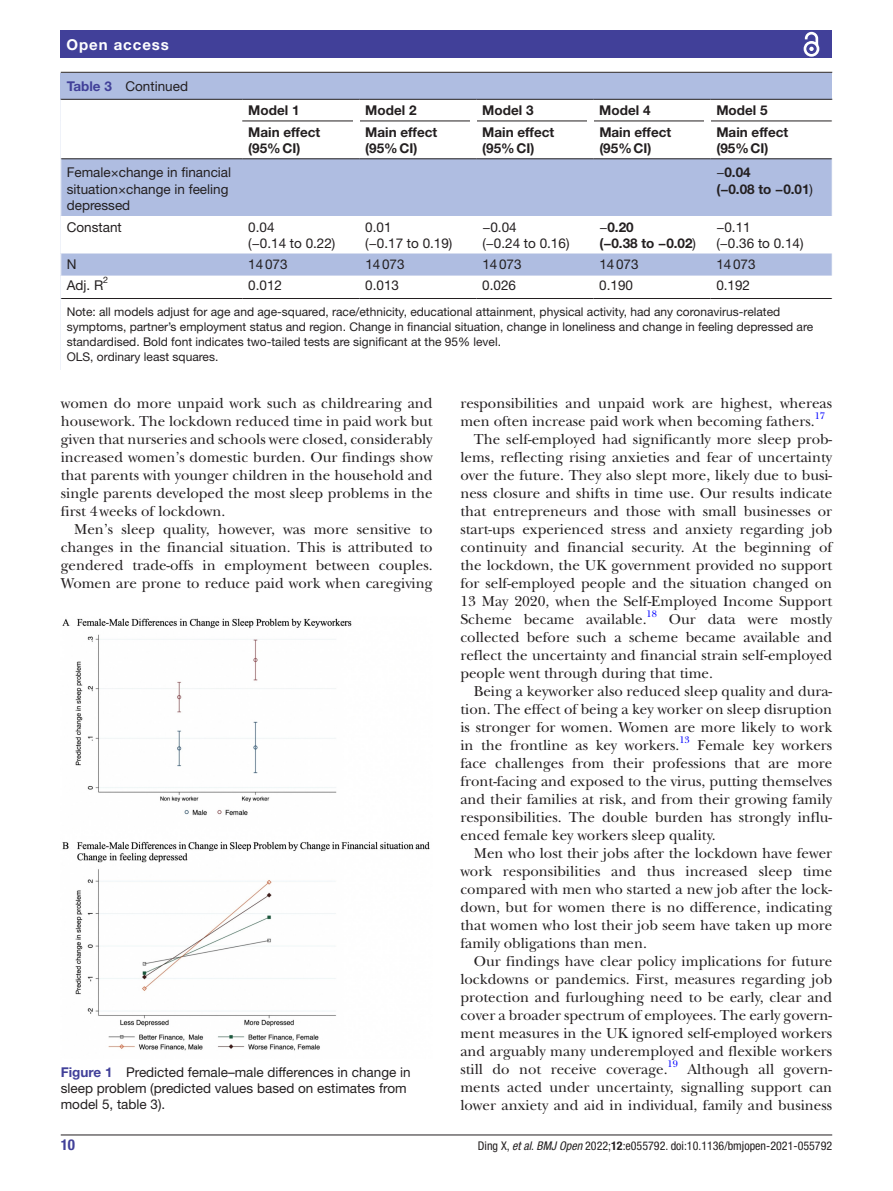
<style>
.page{position:relative;width:893px;height:1191px;background:#fff}
.page>*{position:absolute;margin:0;border:0;box-sizing:border-box;transform-origin:0 0}
.t1{font:15px/18px "New Baskerville";color:#231f20;text-align:justify}
.t2{font:700 15px "Helvetica Neue LT Std";letter-spacing:.065em;color:#fff}
.t3{font:700 condensed 15px "Helvetica Neue LT Std";color:#414099}
.t4{font:13.5px/16.2px "Helvetica Neue LT Std";color:#231f20}
.t5{font:700 13.5px/16.2px "Helvetica Neue LT Std";color:#231f20}
.t6{font:12px/15px "Helvetica Neue LT Std";color:#231f20}
.t7{font:condensed 12px "Helvetica Neue LT Std";color:#231f20}
.t8{font:9.9px "New Baskerville";color:#00f}
.t9{font:9px "Helvetica Neue LT Std";color:#231f20}
.s1{font-weight:700;color:#414099}
.s2{font-weight:400}
.s3{font-style:italic}
.s4{font-weight:700}
</style>
<div class="page">
<hr style="left:61px;top:1134px;width:771px;height:1px;background:#231f20">
<div style="left:61px;top:31px;width:771px;height:27px;background:#414099"></div>
<svg style="left:803px;top:31px;width:17px;height:26px"></svg>
<div style="left:61px;top:91px;width:771px;height:279px;background:#afbde1"></div>
<div style="left:61px;top:100px;width:771px;height:270px;background:#fff"></div>
<svg style="left:61px;top:159px;width:771px;height:116px"></svg>
<hr style="left:61px;top:158px;width:181px;height:1px;background:#231f20">
<hr style="left:61px;top:99px;width:181px;height:1px;background:#231f20">
<hr style="left:242px;top:99px;width:117px;height:1px;background:#231f20">
<hr style="left:359px;top:99px;width:117px;height:1px;background:#231f20">
<hr style="left:476px;top:99px;width:117px;height:1px;background:#231f20">
<hr style="left:593px;top:99px;width:117px;height:1px;background:#231f20">
<hr style="left:710px;top:99px;width:122px;height:1px;background:#231f20">
<hr style="left:242px;top:121px;width:117px;height:1px;background:#231f20">
<hr style="left:242px;top:158px;width:117px;height:1px;background:#231f20">
<hr style="left:359px;top:121px;width:117px;height:1px;background:#231f20">
<hr style="left:359px;top:158px;width:117px;height:1px;background:#231f20">
<hr style="left:476px;top:121px;width:117px;height:1px;background:#231f20">
<hr style="left:476px;top:158px;width:117px;height:1px;background:#231f20">
<hr style="left:593px;top:121px;width:117px;height:1px;background:#231f20">
<hr style="left:593px;top:158px;width:117px;height:1px;background:#231f20">
<hr style="left:710px;top:121px;width:122px;height:1px;background:#231f20">
<hr style="left:710px;top:158px;width:122px;height:1px;background:#231f20">
<hr style="left:242px;top:298px;width:117px;height:1px;background:#231f20">
<hr style="left:359px;top:298px;width:117px;height:1px;background:#231f20">
<hr style="left:476px;top:298px;width:117px;height:1px;background:#231f20">
<hr style="left:593px;top:298px;width:117px;height:1px;background:#231f20">
<hr style="left:710px;top:298px;width:122px;height:1px;background:#231f20">
<hr style="left:61px;top:298px;width:181px;height:1px;background:#231f20">
<svg style="left:60px;top:100px;width:1px;height:21px"></svg>
<svg style="left:60px;top:254px;width:1px;height:44px"></svg>
<hr style="left:67px;top:345px;width:765px;height:2px;background:#fff">
<hr style="left:67px;top:360px;width:765px;height:2px;background:#fff">
<svg style="left:353px;top:119px;width:6px;height:4px"></svg>
<svg style="left:470px;top:119px;width:6px;height:4px"></svg>
<svg style="left:587px;top:119px;width:6px;height:4px"></svg>
<svg style="left:704px;top:119px;width:6px;height:4px"></svg>
<div style="left:61px;top:73px;width:771px;height:18px;background:#afbde1"></div>
<hr style="left:61px;top:72px;width:771px;height:1px;background:#231f20">
<img style="left:62px;top:618px;width:368px;height:433px">
<p class="t2" style="left:66px;top:35px;width:104px">Open access</p>
<p class="t4" style="left:67px;top:78px;width:123px"><span class="s1">Table 3</span> Continued</p>
<p class="t5" style="left:248px;top:102px;width:53px">Model 1</p>
<p class="t5" style="left:365px;top:102px;width:53px">Model 2</p>
<p class="t5" style="left:482px;top:102px;width:53px">Model 3</p>
<p class="t5" style="left:599px;top:102px;width:53px">Model 4</p>
<p class="t5" style="left:716px;top:102px;width:53px">Model 5</p>
<p class="t5" style="left:248px;top:123px;width:73px">Main effect (95%CI)</p>
<p class="t5" style="left:365px;top:123px;width:73px">Main effect (95%CI)</p>
<p class="t5" style="left:482px;top:123px;width:73px">Main effect (95%CI)</p>
<p class="t5" style="left:599px;top:123px;width:73px">Main effect (95%CI)</p>
<p class="t5" style="left:716px;top:123px;width:73px">Main effect (95%CI)</p>
<p class="t4" style="left:67px;top:164px;width:166px">Female×change in financial situation×change in feeling depressed</p>
<p class="t5" style="left:716px;top:164px;width:98px"><span class="s2">−</span>0.04<br>(−0.08 to −0.01<span class="s2">)</span></p>
<p class="t4" style="left:67px;top:218px;width:57px">Constant</p>
<p class="t4" style="left:248px;top:218px;width:89px">0.04<br>(−0.14 to 0.22)</p>
<p class="t4" style="left:365px;top:218px;width:89px">0.01<br>(−0.17 to 0.19)</p>
<p class="t4" style="left:482px;top:218px;width:89px">−0.04<br>(−0.24 to 0.16)</p>
<p class="t5" style="left:599px;top:218px;width:98px"><span class="s2">−</span>0.20<br>(−0.38 to −0.02<span class="s2">)</span></p>
<p class="t4" style="left:716px;top:218px;width:89px">−0.11<br>(−0.36 to 0.14)</p>
<p class="t4" style="left:67px;top:256px;width:11px">N</p>
<p class="t4" style="left:248px;top:256px;width:41px">14073</p>
<p class="t4" style="left:365px;top:256px;width:41px">14073</p>
<p class="t4" style="left:482px;top:256px;width:41px">14073</p>
<p class="t4" style="left:599px;top:256px;width:41px">14073</p>
<p class="t4" style="left:716px;top:256px;width:41px">14073</p>
<p class="t4" style="left:67px;top:276px;width:38px">Adj. R</p>
<p class="t9" style="left:103px;top:275px;width:6px">2</p>
<p class="t4" style="left:248px;top:276px;width:35px">0.012</p>
<p class="t4" style="left:365px;top:276px;width:35px">0.013</p>
<p class="t4" style="left:482px;top:276px;width:35px">0.026</p>
<p class="t4" style="left:599px;top:276px;width:35px">0.190</p>
<p class="t4" style="left:716px;top:276px;width:35px">0.192</p>
<p class="t6" style="left:67px;top:304px;width:748px">Note: all models adjust for age and age-squared, race/ethnicity, educational attainment, physical activity, had any coronavirus-related symptoms, partner’s employment status and region. Change in financial situation, change in loneliness and change in feeling depressed are standardised. Bold font indicates two-tailed tests are significant at the 95% level.<br>OLS, ordinary least squares.</p>
<p class="t1" style="left:61px;top:394px;width:373px">women do more unpaid work such as childrearing and housework. The lockdown reduced time in paid work but given that nurseries and schools were closed, considerably increased women’s domestic burden. Our findings show that parents with younger children in the household and single parents developed the most sleep problems in the first 4weeks of lockdown.</p>
<p class="t1" style="left:61px;top:520px;width:373px;text-indent:14px">Men’s sleep quality, however, was more sensitive to changes in the financial situation. This is attributed to gendered trade-offs in employment between couples.<br>Women are prone to reduce paid work when caregiving</p>
<p class="t4" style="left:61px;top:1063px;width:351px"><span class="s1">Figure 1</span> Predicted female–male differences in change in sleep problem (predicted values based on estimates from model 5, table 3).</p>
<p class="t1" style="left:460px;top:394px;width:373px">responsibilities and unpaid work are highest, whereas men often increase paid work when becoming fathers.</p>
<p class="t8" style="left:815px;top:410px;width:12px">17</p>
<p class="t1" style="left:460px;top:430px;width:373px;text-indent:14px">The self-employed had significantly more sleep prob&shy;lems, reflecting rising anxieties and fear of uncertainty over the future. They also slept more, likely due to busi&shy;ness closure and shifts in time use. Our results indicate that entrepreneurs and those with small businesses or start-ups experienced stress and anxiety regarding job continuity and financial security. At the beginning of the lockdown, the UK government provided no support for self-employed people and the situation changed on 13 May 2020, when the Self-Employed Income Support Scheme became available.</p>
<p class="t8" style="left:647px;top:608px;width:12px">18</p>
<p class="t1" style="left:460px;top:610px;width:373px;text-indent:208px">Our data were mostly collected before such a scheme became available and reflect the uncertainty and financial strain self-employed people went through during that time.</p>
<p class="t1" style="left:460px;top:682px;width:373px;text-indent:14px">Being a keyworker also reduced sleep quality and dura&shy;tion. The effect of being a key worker on sleep disruption is stronger for women. Women are more likely to work in the frontline as key workers.</p>
<p class="t8" style="left:679px;top:734px;width:12px">13</p>
<p class="t1" style="left:460px;top:736px;width:373px;text-indent:237px">Female key workers face challenges from their professions that are more front-facing and exposed to the virus, putting themselves and their families at risk, and from their growing family responsibilities. The double burden has strongly influ&shy;enced female key workers sleep quality.</p>
<p class="t1" style="left:460px;top:844px;width:373px;text-indent:14px">Men who lost their jobs after the lockdown have fewer work responsibilities and thus increased sleep time compared with men who started a new job after the lock&shy;down, but for women there is no difference, indicating that women who lost their job seem have taken up more family obligations than men.</p>
<p class="t1" style="left:460px;top:952px;width:373px;text-indent:14px">Our findings have clear policy implications for future lockdowns or pandemics. First, measures regarding job protection and furloughing need to be early, clear and cover a broader spectrum of employees. The early govern&shy;ment measures in the UK ignored self-employed workers and arguably many underemployed and flexible workers still do not receive coverage.</p>
<p class="t8" style="left:668px;top:1058px;width:12px">19</p>
<p class="t1" style="left:460px;top:1060px;width:373px;text-indent:227px">Although all govern&shy;ments acted under uncertainty, signalling support can lower anxiety and aid in individual, family and business</p>
<p class="t3" style="left:61px;top:1135px;width:16px">10</p>
<p class="t7" style="left:478px;top:1138px;width:356px">Ding X, <span class="s3">et al</span>. <span class="s3">BMJ Open</span> 2022;<span class="s4">12</span>:e055792. doi:10.1136/bmjopen-2021-055792</p>
</div>
